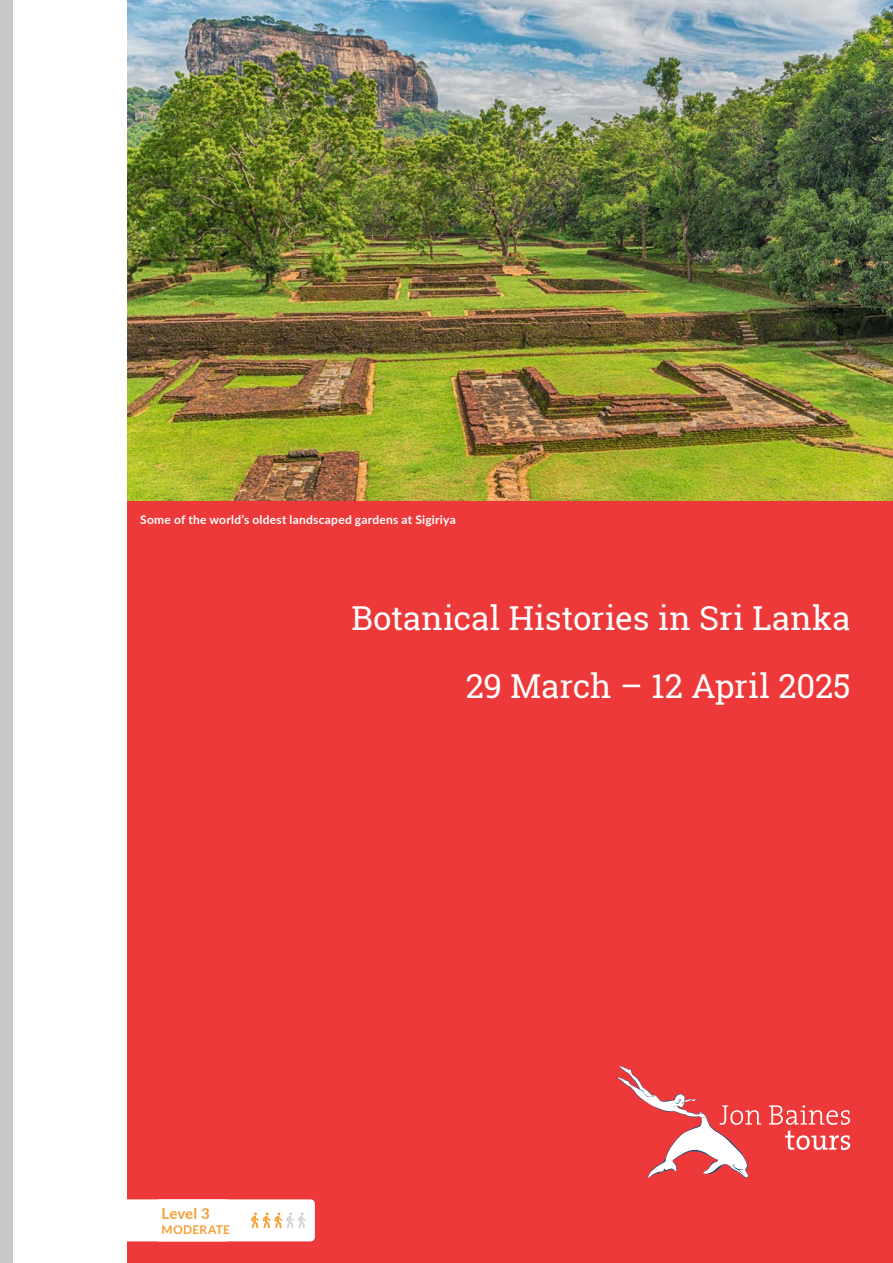
<style>
.page{position:relative;width:893px;height:1263px;background:#fff}
.page>*{position:absolute;margin:0;border:0;box-sizing:border-box;transform-origin:0 0}
.t1{font:33px "Roboto Slab";letter-spacing:-.005em;color:#fff}
.t2{font:700 15px "Lato";letter-spacing:.005em;color:#f4a033}
.t3{font:700 12px "Lato";letter-spacing:.02em;color:#fff}
.t4{font:700 12px "Lato";letter-spacing:.02em;color:#f4a033}
</style>
<div class="page">
<img style="left:127px;top:0;width:766px;height:502px">
<div style="left:128px;top:502px;width:765px;height:761px;background:#ed3939"></div>
<div style="left:0;top:0;width:13px;height:1263px;background:#c7c8ca"></div>
<svg style="left:617px;top:1065px;width:144px;height:113px"></svg>
<svg style="left:769px;top:1105px;width:81px;height:45px"></svg>
<svg style="left:127px;top:1199px;width:188px;height:42px"></svg>
<p class="t3" style="left:140px;top:511px;width:317px">Some of the world’s oldest landscaped gardens at Sigiriya</p>
<p class="t1" style="left:351px;top:595px;width:501px">Botanical Histories in Sri Lanka</p>
<p class="t2" style="left:161px;top:1203px;width:50px">Level 3</p>
<p class="t4" style="left:161px;top:1220px;width:70px">MODERATE</p>
<p class="t1" style="left:466px;top:663px;width:386px">29 March – 12 April 2025</p>
</div>
